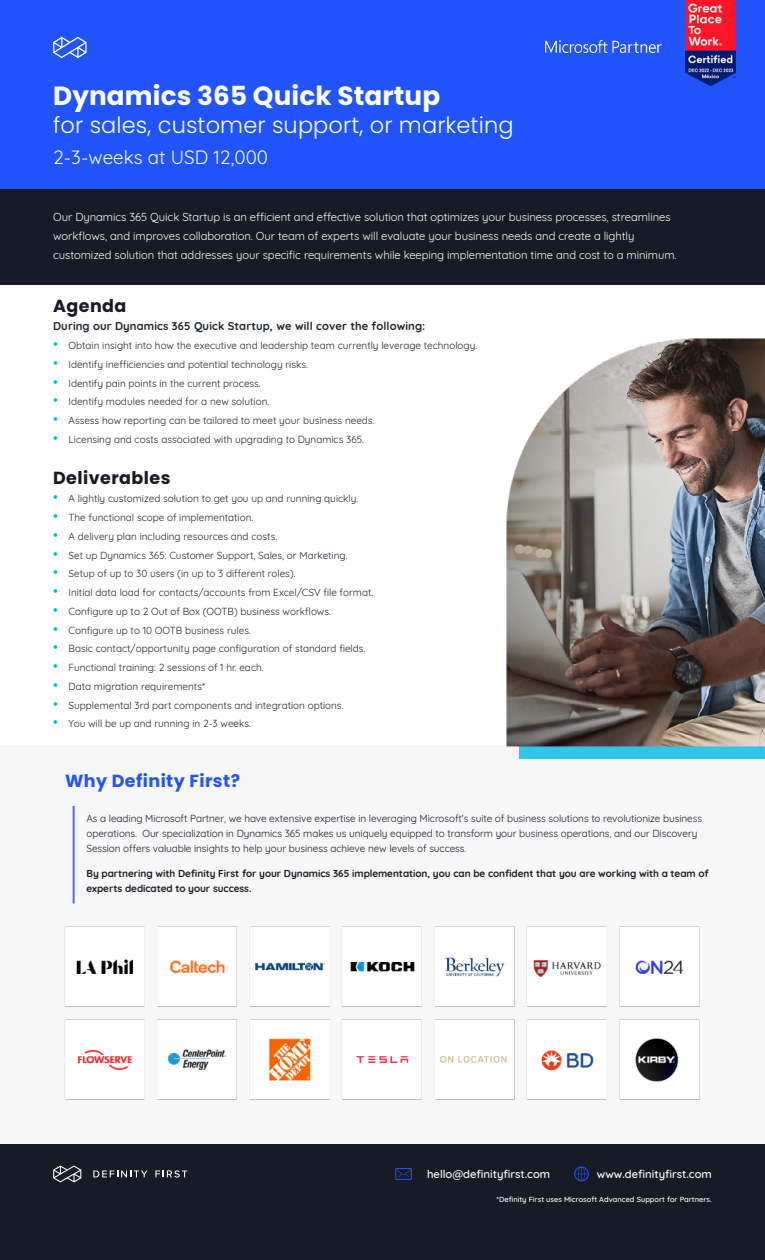
<style>
.page{position:relative;width:765px;height:1260px;background:#fff}
.page>*{position:absolute;margin:0;border:0;box-sizing:border-box;transform-origin:0 0}
.t1{font:700 26.25px "Poppins";letter-spacing:.005em;color:#fff}
.t2{font:300 22.5px "Poppins";letter-spacing:.005em;color:#fff}
.t3{font:18.75px "Quicksand";letter-spacing:.005em;color:#fff}
.t4{font:700 17.5px "Poppins";letter-spacing:.025em;color:#171b25}
.t5{font:700 17.5px "Poppins";letter-spacing:.025em;color:#2254fe}
.t6{font:11.25px/18.8px "Quicksand";letter-spacing:-.005em;color:#fff}
.t7{font:700 11.25px "Quicksand";letter-spacing:.01em;color:#1d252c}
.t8{font:500 11.25px "Quicksand";color:#fff}
.t9{font:10px "Quicksand";color:#1d252c}
.t10{font:10px/15px "Quicksand";letter-spacing:-.005em;color:#171b25}
.t11{font:700 10px/15px "Quicksand";letter-spacing:-.005em;color:#171b25}
.t12{font:500 7.5px "Quicksand";color:#fff}
.s1{font-size:13.75px;color:#00bac6}
</style>
<div class="page">
<div style="left:0;top:0;width:765px;height:206px;background:#2254fe"></div>
<div style="left:0;top:189px;width:765px;height:96px;background:#171b25"></div>
<svg style="left:53px;top:37px;width:34px;height:21px"></svg>
<img style="left:544px;top:39px;width:118px;height:15px">
<img style="left:685px;top:0;width:51px;height:86px">
<div style="left:0;top:1144px;width:765px;height:116px;background:#171b25"></div>
<svg style="left:574px;top:1167px;width:15px;height:14px"></svg>
<svg style="left:395px;top:1168px;width:17px;height:12px"></svg>
<svg style="left:53px;top:1166px;width:28px;height:16px"></svg>
<svg style="left:93px;top:1170px;width:54px;height:7px"></svg>
<svg style="left:155px;top:1170px;width:32px;height:8px"></svg>
<div style="left:0;top:745px;width:765px;height:399px;background:#f7f7f7"></div>
<img style="left:64px;top:926px;width:636px;height:174px">
<hr style="left:74px;top:806px;width:1px;height:97px;background:#2254fe">
<hr style="left:73px;top:806px;width:1px;height:97px;background:#2254fe">
<img style="left:506px;top:338px;width:259px;height:419px">
<h1 class="t1" style="left:53px;top:81px;width:389px">Dynamics 365 Quick Startup</h1>
<h2 class="t2" style="left:53px;top:112px;width:462px">for sales, customer support, or marketing</h2>
<h3 class="t3" style="left:53px;top:143px;width:216px">2-3-weeks at USD 12,000</h3>
<p class="t6" style="left:53px;top:207px;width:625px">Our Dynamics 365 Quick Startup is an efficient and effective solution that optimizes your business processes, streamlines workflows, and improves collaboration. Our team of experts will evaluate your business needs and create a lightly customized solution that addresses your specific requirements while keeping implementation time and cost to a minimum.</p>
<h3 class="t4" style="left:53px;top:295px;width:75px">Agenda</h3>
<p class="t7" style="left:53px;top:317px;width:374px">During our Dynamics 365 Quick Startup, we will cover the following:</p>
<p class="t9" style="left:53px;top:338px;width:426px"><span class="s1">•</span> Obtain insight into how the executive and leadership team currently leverage technology.</p>
<p class="t9" style="left:53px;top:357px;width:256px"><span class="s1">•</span> Identify inefficiencies and potential technology risks.</p>
<p class="t9" style="left:53px;top:375px;width:209px"><span class="s1">•</span> Identify pain points in the current process.</p>
<p class="t9" style="left:53px;top:394px;width:218px"><span class="s1">•</span> Identify modules needed for a new solution.</p>
<p class="t9" style="left:53px;top:413px;width:323px"><span class="s1">•</span> Assess how reporting can be tailored to meet your business needs.</p>
<p class="t9" style="left:53px;top:432px;width:312px"><span class="s1">•</span> Licensing and costs associated with upgrading to Dynamics 365.</p>
<h3 class="t4" style="left:53px;top:467px;width:119px">Deliverables</h3>
<p class="t9" style="left:53px;top:491px;width:307px"><span class="s1">•</span> A lightly customized solution to get you up and running quickly.</p>
<p class="t9" style="left:53px;top:510px;width:202px"><span class="s1">•</span> The functional scope of implementation.</p>
<p class="t9" style="left:53px;top:529px;width:226px"><span class="s1">•</span> A delivery plan including resources and costs.</p>
<p class="t9" style="left:53px;top:547px;width:296px"><span class="s1">•</span> Set up Dynamics 365: Customer Support, Sales, or Marketing.</p>
<p class="t9" style="left:53px;top:566px;width:244px"><span class="s1">•</span> Setup of up to 30 users (in up to 3 different roles).</p>
<p class="t9" style="left:53px;top:585px;width:322px"><span class="s1">•</span> Initial data load for contacts/accounts from Excel/CSV file format.</p>
<p class="t9" style="left:53px;top:604px;width:279px"><span class="s1">•</span> Configure up to 2 Out of Box (OOTB) business workflows.</p>
<p class="t9" style="left:53px;top:622px;width:199px"><span class="s1">•</span> Configure up to 10 OOTB business rules.</p>
<p class="t9" style="left:53px;top:641px;width:314px"><span class="s1">•</span> Basic contact/opportunity page configuration of standard fields.</p>
<p class="t9" style="left:53px;top:660px;width:212px"><span class="s1">•</span> Functional training: 2 sessions of 1 hr. each.</p>
<p class="t9" style="left:53px;top:679px;width:154px"><span class="s1">•</span> Data migration requirements*</p>
<p class="t9" style="left:53px;top:697px;width:292px"><span class="s1">•</span> Supplemental 3rd part components and integration options.</p>
<p class="t9" style="left:53px;top:716px;width:199px"><span class="s1">•</span> You will be up and running in 2-3 weeks.</p>
<h3 class="t5" style="left:65px;top:771px;width:177px">Why Definity First?</h3>
<p class="t10" style="left:87px;top:810px;width:617px">As a leading Microsoft Partner, we have extensive expertise in leveraging Microsoft's suite of business solutions to revolutionize business operations. Our specialization in Dynamics 365 makes us uniquely equipped to transform your business operations, and our Discovery<br>Session offers valuable insights to help your business achieve new levels of success.</p>
<p class="t11" style="left:87px;top:865px;width:624px">By partnering with Definity First for your Dynamics 365 implementation, you can be confident that you are working with a team of experts dedicated to your success.</p>
<p class="t8" style="left:427px;top:1165px;width:125px">hello@definityfirst.com</p>
<p class="t8" style="left:597px;top:1165px;width:117px">www.definityfirst.com</p>
<p class="t12" style="left:496px;top:1193px;width:217px">*Definity First uses Microsoft Advanced Support for Partners.</p>
</div>
